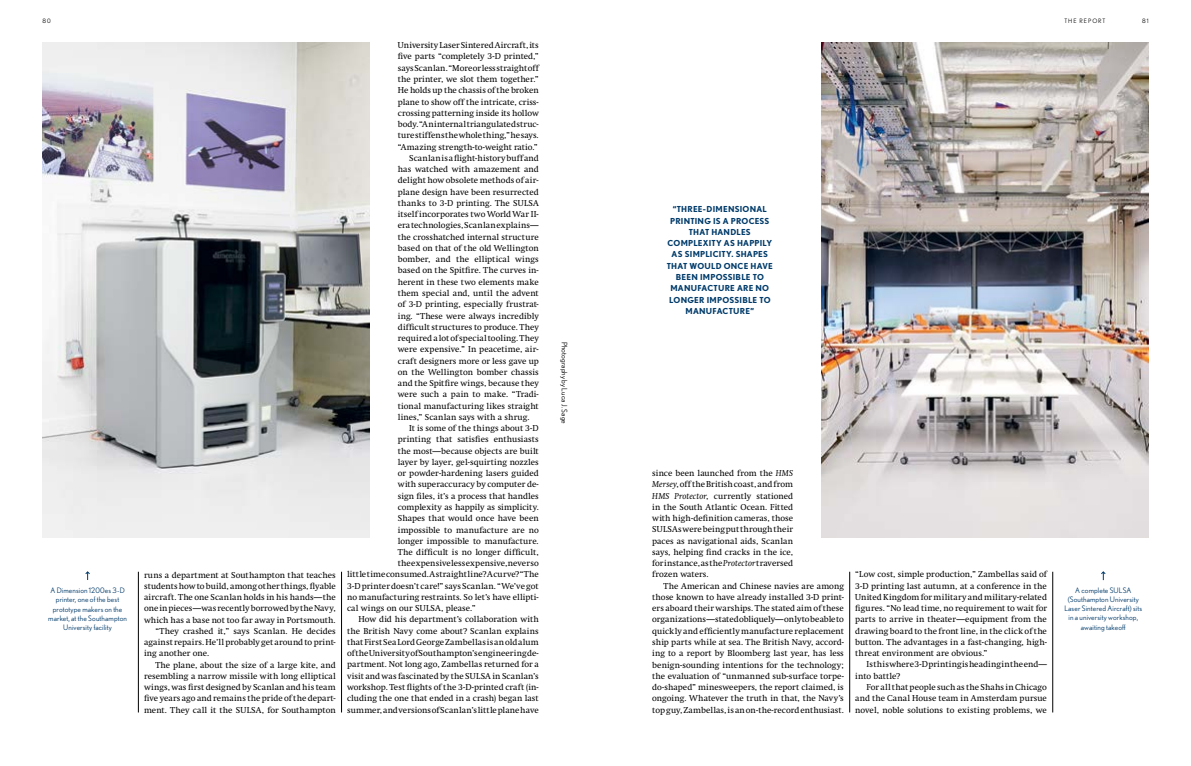
<style>
.page{position:relative;width:1191px;height:766px;background:#fff}
.page>*{position:absolute;margin:0;border:0;box-sizing:border-box;transform-origin:0 0}
.t1{font:8.5px/11.3px "Swift";letter-spacing:.01em;color:#000;text-align:justify}
.t2{font:700 8.2px/11.3px "Nobel";letter-spacing:.025em;color:#003b6a;text-align:center}
.t3{font:7.5px/9.2px "Nobel";letter-spacing:.015em;color:#003b6a;text-align:center}
.t4{font:7.5px "Nobel";letter-spacing:.015em;color:#000}
.t5{font:6px "Nobel";letter-spacing:.16em;color:#000}
.s1{font-style:italic}
</style>
<div class="page">
<img style="left:821px;top:43px;width:327px;height:495px">
<img style="left:43px;top:43px;width:326px;height:495px">
<hr style="left:138px;top:571px;width:1px;height:141px;background:#000">
<hr style="left:341px;top:571px;width:1px;height:141px;background:#000">
<hr style="left:849px;top:571px;width:1px;height:141px;background:#000">
<hr style="left:1052px;top:571px;width:1px;height:141px;background:#000">
<svg style="left:1101px;top:571px;width:4px;height:9px"></svg>
<svg style="left:85px;top:571px;width:5px;height:9px"></svg>
<p class="t5" style="left:43px;top:17px;width:10px">80</p>
<p class="t5" style="left:1064px;top:17px;width:42px">THE REPORT</p>
<p class="t5" style="left:1142px;top:17px;width:8px">81</p>
<p class="t3" style="left:48px;top:585px;width:80px">A Dimension 1200es 3-D printer, one of the best prototype makers on the market, at the Southampton<br>University facility</p>
<p class="t1" style="left:144px;top:569px;width:193px">runs a department at Southampton that teaches</p>
<p class="t1" style="left:144px;top:580px;width:193px">students how to build, among other things, flyable</p>
<p class="t1" style="left:144px;top:591px;width:193px">aircraft. The one Scanlan holds in his hands—the</p>
<p class="t1" style="left:144px;top:602px;width:193px">one in pieces—was recently borrowed by the Navy,</p>
<p class="t1" style="left:144px;top:614px;width:193px">which has a base not too far away in Portsmouth.</p>
<p class="t1" style="left:155px;top:625px;width:182px">“They crashed it,” says Scanlan. He decides</p>
<p class="t1" style="left:144px;top:636px;width:193px">against repairs. He’ll probably get around to print-</p>
<p class="t1" style="left:144px;top:647px;width:67px">ing another one.</p>
<p class="t1" style="left:155px;top:659px;width:182px">The plane, about the size of a large kite, and</p>
<p class="t1" style="left:144px;top:670px;width:193px">resembling a narrow missile with long elliptical</p>
<p class="t1" style="left:144px;top:681px;width:193px">wings, was first designed by Scanlan and his team</p>
<p class="t1" style="left:144px;top:692px;width:193px">five years ago and remains the pride of the depart-</p>
<p class="t1" style="left:144px;top:704px;width:193px">ment. They call it the SULSA, for Southampton</p>
<p class="t1" style="left:398px;top:40px;width:142px">University Laser Sintered Aircraft, its</p>
<p class="t1" style="left:398px;top:51px;width:142px">five parts “completely 3-D printed,”</p>
<p class="t1" style="left:398px;top:62px;width:142px">says Scanlan. “More or less straight off</p>
<p class="t1" style="left:398px;top:73px;width:142px">the printer, we slot them together.”</p>
<p class="t1" style="left:398px;top:85px;width:142px">He holds up the chassis of the broken</p>
<p class="t1" style="left:398px;top:96px;width:142px">plane to show off the intricate, criss-</p>
<p class="t1" style="left:398px;top:107px;width:142px">crossing patterning inside its hollow</p>
<p class="t1" style="left:398px;top:118px;width:142px">body. “An internal triangulated struc-</p>
<p class="t1" style="left:398px;top:130px;width:142px">ture stiffens the whole thing,” he says.</p>
<p class="t1" style="left:398px;top:141px;width:141px">“Amazing strength-to-weight ratio.”</p>
<p class="t1" style="left:409px;top:152px;width:131px">Scanlan is a flight-history buff and</p>
<p class="t1" style="left:398px;top:163px;width:142px">has watched with amazement and</p>
<p class="t1" style="left:398px;top:175px;width:142px">delight how obsolete methods of air-</p>
<p class="t1" style="left:398px;top:186px;width:142px">plane design have been resurrected</p>
<p class="t1" style="left:398px;top:197px;width:142px">thanks to 3-D printing. The SULSA</p>
<p class="t1" style="left:398px;top:208px;width:142px">itself incorporates two World War II-</p>
<p class="t1" style="left:398px;top:220px;width:142px">era technologies, Scanlan explains—</p>
<p class="t1" style="left:398px;top:231px;width:142px">the crosshatched internal structure</p>
<p class="t1" style="left:398px;top:242px;width:142px">based on that of the old Wellington</p>
<p class="t1" style="left:398px;top:253px;width:142px">bomber, and the elliptical wings</p>
<p class="t1" style="left:398px;top:265px;width:142px">based on the Spitfire. The curves in-</p>
<p class="t1" style="left:398px;top:276px;width:142px">herent in these two elements make</p>
<p class="t1" style="left:398px;top:287px;width:142px">them special and, until the advent</p>
<p class="t1" style="left:398px;top:298px;width:142px">of 3-D printing, especially frustrat-</p>
<p class="t1" style="left:398px;top:310px;width:142px">ing. “These were always incredibly</p>
<p class="t1" style="left:398px;top:321px;width:142px">difficult structures to produce. They</p>
<p class="t1" style="left:398px;top:332px;width:142px">required a lot of special tooling. They</p>
<p class="t1" style="left:398px;top:343px;width:142px">were expensive.” In peacetime, air-</p>
<p class="t1" style="left:398px;top:355px;width:142px">craft designers more or less gave up</p>
<p class="t1" style="left:398px;top:366px;width:142px">on the Wellington bomber chassis</p>
<p class="t1" style="left:398px;top:377px;width:142px">and the Spitfire wings, because they</p>
<p class="t1" style="left:398px;top:388px;width:142px">were such a pain to make. “Tradi-</p>
<p class="t1" style="left:398px;top:400px;width:142px">tional manufacturing likes straight</p>
<p class="t1" style="left:398px;top:411px;width:133px">lines,” Scanlan says with a shrug.</p>
<p class="t1" style="left:409px;top:422px;width:131px">It is some of the things about 3-D</p>
<p class="t1" style="left:398px;top:434px;width:142px">printing that satisfies enthusiasts</p>
<p class="t1" style="left:398px;top:445px;width:142px">the most—because objects are built</p>
<p class="t1" style="left:398px;top:456px;width:142px">layer by layer, gel-squirting nozzles</p>
<p class="t1" style="left:398px;top:467px;width:142px">or powder-hardening lasers guided</p>
<p class="t1" style="left:398px;top:479px;width:142px">with superaccuracy by computer de-</p>
<p class="t1" style="left:398px;top:490px;width:142px">sign files, it’s a process that handles</p>
<p class="t1" style="left:398px;top:501px;width:142px">complexity as happily as simplicity.</p>
<p class="t1" style="left:398px;top:512px;width:142px">Shapes that would once have been</p>
<p class="t1" style="left:398px;top:524px;width:142px">impossible to manufacture are no</p>
<p class="t1" style="left:398px;top:535px;width:142px">longer impossible to manufacture.</p>
<p class="t1" style="left:398px;top:546px;width:142px">The difficult is no longer difficult,</p>
<p class="t1" style="left:398px;top:557px;width:142px">the expensive less expensive, never so</p>
<p class="t1" style="left:347px;top:568px;width:193px">little time consumed. A straight line? A curve? “The 3-D printer doesn’t care!” says Scanlan. “We’ve got no manufacturing restraints. So let’s have ellipti&shy;cal wings on our SULSA, please.”</p>
<p class="t1" style="left:347px;top:613px;width:193px;text-indent:11px">How did his department’s collaboration with the British Navy come about? Scanlan explains that First Sea Lord George Zambellas is an old alum of the University of Southampton’s engineering de&shy;partment. Not long ago, Zambellas returned for a visit and was fascinated by the SULSA in Scanlan’s workshop. Test flights of the 3-D-printed craft (in&shy;cluding the one that ended in a crash) began last summer, and versions of Scanlan’s little plane have</p>
<p class="t4" style="left:568px;top:341px;width:84px;rotate:90deg">Photography by Luca J. Sage</p>
<p class="t2" style="left:667px;top:203px;width:107px">“THREE-DIMENSIONAL<br>PRINTING IS A PROCESS<br>THAT HANDLES<br>COMPLEXITY AS HAPPILY<br>AS SIMPLICITY. SHAPES<br>THAT WOULD ONCE HAVE<br>BEEN IMPOSSIBLE TO<br>MANUFACTURE ARE NO<br>LONGER IMPOSSIBLE TO<br>MANUFACTURE”</p>
<p class="t1" style="left:652px;top:467px;width:142px">since been launched from the <span class="s1">HMS Mersey</span>, off the British coast, and from <span class="s1">HMS Protector</span>, currently stationed in the South Atlantic Ocean. Fitted with high-definition cameras, those SULSAs were being put through their paces as navigational aids, Scanlan says, helping find cracks in the ice, for instance, as the <span class="s1">Protector</span> traversed frozen waters.</p>
<p class="t1" style="left:652px;top:580px;width:193px;text-indent:11px">The American and Chinese navies are among those known to have already installed 3-D print&shy;ers aboard their warships. The stated aim of these organizations—stated obliquely—only to be able to quickly and efficiently manufacture replacement ship parts while at sea. The British Navy, accord&shy;ing to a report by Bloomberg last year, has less benign-sounding intentions for the technology; the evaluation of “unmanned sub-surface torpe&shy;do-shaped” minesweepers, the report claimed, is ongoing. Whatever the truth in that, the Navy’s top guy, Zambellas, is an on-the-record enthusiast.</p>
<p class="t1" style="left:855px;top:568px;width:193px">“Low cost, simple production,” Zambellas said of 3-D printing last autumn, at a conference in the United Kingdom for military and military-related figures. “No lead time, no requirement to wait for parts to arrive in theater—equipment from the drawing board to the front line, in the click of the button. The advantages in a fast-changing, high&shy;threat environment are obvious.”</p>
<p class="t1" style="left:855px;top:658px;width:193px;text-indent:11px">Is this where 3-D printing is heading in the end— into battle?</p>
<p class="t1" style="left:855px;top:681px;width:193px;text-indent:11px">For all that people such as the Shahs in Chicago and the Canal House team in Amsterdam pursue novel, noble solutions to existing problems, we</p>
<p class="t3" style="left:1064px;top:585px;width:79px">A complete SULSA (Southampton University<br>Laser Sintered Aircraft) sits in a university workshop, awaiting takeoff</p>
</div>
